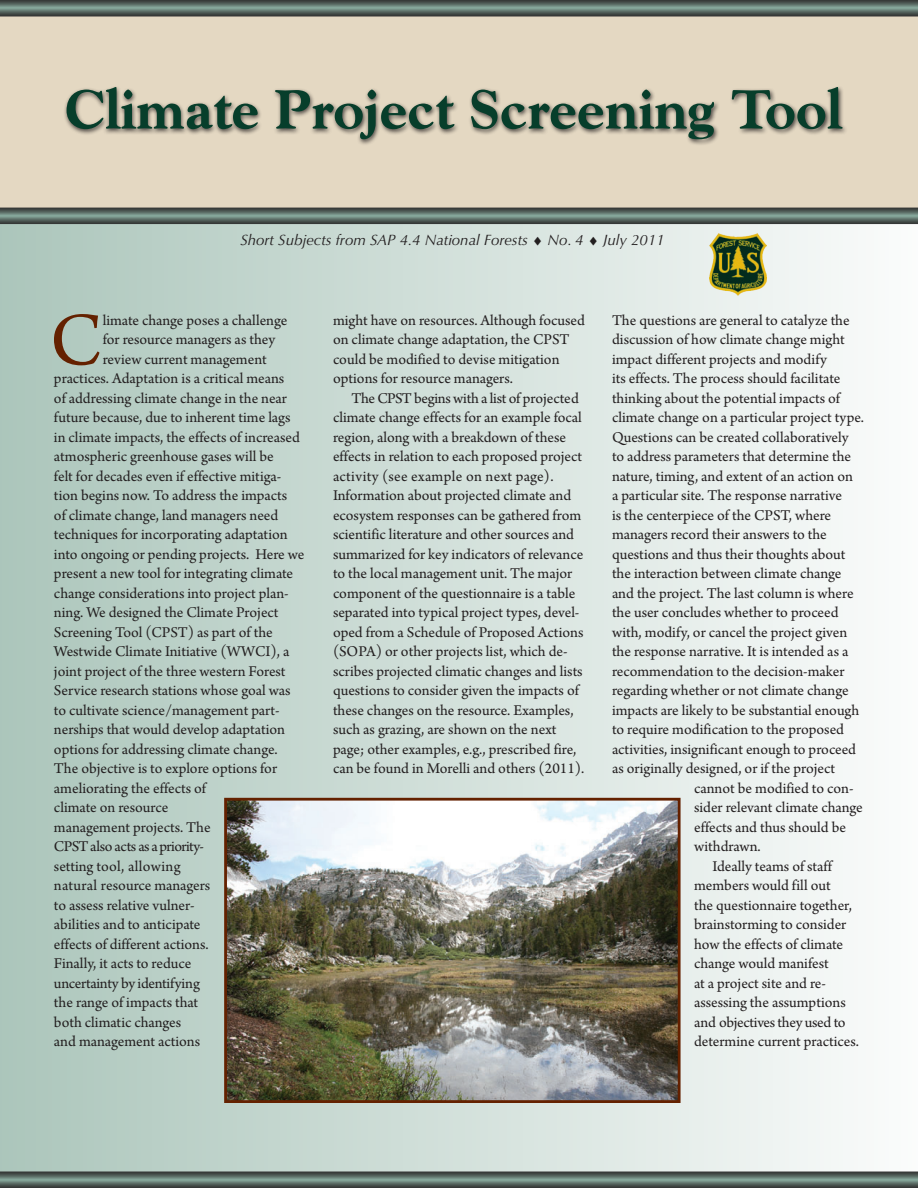
<style>
.page{position:relative;width:918px;height:1188px;background:#fff}
.page>*{position:absolute;margin:0;border:0;box-sizing:border-box;transform-origin:0 0}
.t1{font:78.9px "Arno Pro";color:#642100}
.t2{font:800 55.5px "Goudy";color:#073e2b}
.t3{font:15.75px/19.5px "Arno Pro";color:#231f20}
.t4{font:15.75px "Arno Pro";letter-spacing:-.02em;color:#231f20}
.t5{font:15.75px "Arno Pro";letter-spacing:-.03em;color:#231f20}
.t6{font:italic 15px "Optima";color:#231f20}
</style>
<div class="page">
<div style="left:0;top:0;width:918px;height:1188px;background:linear-gradient(to right,#abc5bb,#fbfcfc)"></div>
<svg style="left:0;top:1170px;width:918px;height:18px;background:#62726c"></svg>
<div style="left:0;top:8px;width:918px;height:216px;background:#e4d8c2"></div>
<div style="left:63px;top:85px;width:785px;height:61px;background:#231f20;opacity:.79"></div>
<svg style="left:0;top:207px;width:918px;height:19px;background:#687771"></svg>
<svg style="left:0;top:0;width:918px;height:17px;background:#5c6b64"></svg>
<img style="left:709px;top:233px;width:58px;height:63px">
<img style="left:228px;top:802px;width:449px;height:297px">
<div style="left:224px;top:798px;width:457px;height:305px;border:3px solid #642100"></div>
<h2 class="t2" style="left:65px;top:77px;width:779px">Climate Project Screening Tool</h2>
<p class="t6" style="left:240px;top:231px;width:426px">Short Subjects from SAP 4.4 National Forests ♦ No. 4 ♦ July 2011</p>
<h1 class="t1" style="left:50px;top:295px;width:55px">C</h1>
<p class="t3" style="left:103px;top:311px;width:186px">limate change poses a challenge</p>
<p class="t3" style="left:103px;top:331px;width:174px">for resource managers as they</p>
<p class="t3" style="left:103px;top:350px;width:166px">review current management</p>
<p class="t3" style="left:54px;top:370px;width:232px">practices. Adaptation is a critical means</p>
<p class="t3" style="left:54px;top:389px;width:235px">of addressing climate change in the near</p>
<p class="t3" style="left:54px;top:409px;width:238px">future because, due to inherent time lags</p>
<p class="t3" style="left:54px;top:428px;width:247px">in climate impacts, the effects of increased</p>
<p class="t3" style="left:54px;top:448px;width:221px">atmospheric greenhouse gases will be</p>
<p class="t3" style="left:54px;top:467px;width:229px">felt for decades even if effective mitiga-</p>
<p class="t3" style="left:54px;top:487px;width:235px">tion begins now. To address the impacts</p>
<p class="t3" style="left:54px;top:506px;width:226px">of climate change, land managers need</p>
<p class="t3" style="left:54px;top:526px;width:235px">techniques for incorporating adaptation</p>
<p class="t3" style="left:54px;top:545px;width:252px">into ongoing or pending projects. Here we</p>
<p class="t3" style="left:54px;top:565px;width:241px">present a new tool for integrating climate</p>
<p class="t3" style="left:54px;top:584px;width:236px">change considerations into project plan-</p>
<p class="t3" style="left:54px;top:604px;width:226px">ning. We designed the Climate Project</p>
<p class="t3" style="left:54px;top:623px;width:220px">Screening Tool (CPST) as part of the</p>
<p class="t3" style="left:54px;top:643px;width:237px">Westwide Climate Initiative (WWCI), a</p>
<p class="t3" style="left:54px;top:662px;width:233px">joint project of the three western Forest</p>
<p class="t3" style="left:54px;top:682px;width:238px">Service research stations whose goal was</p>
<p class="t3" style="left:54px;top:701px;width:227px">to cultivate science/management part-</p>
<p class="t3" style="left:54px;top:721px;width:233px">nerships that would develop adaptation</p>
<p class="t3" style="left:54px;top:740px;width:225px">options for addressing climate change.</p>
<p class="t3" style="left:54px;top:760px;width:225px">The objective is to explore options for</p>
<p class="t3" style="left:54px;top:779px;width:154px">ameliorating the effects of</p>
<p class="t3" style="left:54px;top:799px;width:116px">climate on resource</p>
<p class="t3" style="left:54px;top:818px;width:158px">management projects. The</p>
<p class="t5" style="left:54px;top:838px;width:151px">CPST also acts as a priority-</p>
<p class="t3" style="left:54px;top:857px;width:128px">setting tool, allowing</p>
<p class="t3" style="left:54px;top:877px;width:158px">natural resource managers</p>
<p class="t3" style="left:54px;top:896px;width:142px">to assess relative vulner-</p>
<p class="t3" style="left:54px;top:916px;width:148px">abilities and to anticipate</p>
<p class="t3" style="left:54px;top:935px;width:156px">effects of different actions.</p>
<p class="t3" style="left:54px;top:955px;width:139px">Finally, it acts to reduce</p>
<p class="t4" style="left:54px;top:974px;width:147px">uncertainty by identifying</p>
<p class="t3" style="left:54px;top:994px;width:146px">the range of impacts that</p>
<p class="t3" style="left:54px;top:1013px;width:129px">both climatic changes</p>
<p class="t3" style="left:54px;top:1033px;width:148px">and management actions</p>
<p class="t3" style="left:333px;top:311px;width:253px">might have on resources. Although focused on climate change adaptation, the CPST could be modified to devise mitigation options for resource managers.</p>
<p class="t3" style="left:333px;top:389px;width:253px;text-indent:18px">The CPST begins with a list of projected climate change effects for an example focal region, along with a breakdown of these effects in relation to each proposed project activity (see example on next page).<br>Information about projected climate and ecosystem responses can be gathered from scientific literature and other sources and summarized for key indicators of relevance to the local management unit. The major component of the questionnaire is a table separated into typical project types, devel&shy;oped from a Schedule of Proposed Actions (SOPA) or other projects list, which de&shy;scribes projected climatic changes and lists questions to consider given the impacts of these changes on the resource. Examples, such as grazing, are shown on the next page; other examples, e.g., prescribed fire, can be found in Morelli and others (2011).</p>
<p class="t3" style="left:612px;top:311px;width:239px">The questions are general to catalyze the</p>
<p class="t3" style="left:612px;top:331px;width:234px">discussion of how climate change might</p>
<p class="t3" style="left:612px;top:350px;width:217px">impact different projects and modify</p>
<p class="t3" style="left:612px;top:370px;width:230px">its effects. The process should facilitate</p>
<p class="t3" style="left:612px;top:389px;width:230px">thinking about the potential impacts of</p>
<p class="t3" style="left:612px;top:409px;width:254px">climate change on a particular project type.</p>
<p class="t3" style="left:612px;top:428px;width:238px">Questions can be created collaboratively</p>
<p class="t3" style="left:612px;top:448px;width:241px">to address parameters that determine the</p>
<p class="t3" style="left:612px;top:467px;width:243px">nature, timing, and extent of an action on</p>
<p class="t3" style="left:612px;top:487px;width:231px">a particular site. The response narrative</p>
<p class="t3" style="left:612px;top:506px;width:221px">is the centerpiece of the CPST, where</p>
<p class="t3" style="left:612px;top:526px;width:216px">managers record their answers to the</p>
<p class="t3" style="left:612px;top:545px;width:235px">questions and thus their thoughts about</p>
<p class="t3" style="left:612px;top:565px;width:231px">the interaction between climate change</p>
<p class="t3" style="left:612px;top:584px;width:243px">and the project. The last column is where</p>
<p class="t3" style="left:612px;top:604px;width:228px">the user concludes whether to proceed</p>
<p class="t3" style="left:612px;top:623px;width:237px">with, modify, or cancel the project given</p>
<p class="t3" style="left:612px;top:643px;width:238px">the response narrative. It is intended as a</p>
<p class="t3" style="left:612px;top:662px;width:234px">recommendation to the decision-maker</p>
<p class="t3" style="left:612px;top:682px;width:238px">regarding whether or not climate change</p>
<p class="t3" style="left:612px;top:701px;width:249px">impacts are likely to be substantial enough</p>
<p class="t3" style="left:612px;top:721px;width:234px">to require modification to the proposed</p>
<p class="t3" style="left:612px;top:740px;width:246px">activities, insignificant enough to proceed</p>
<p class="t3" style="left:612px;top:760px;width:225px">as originally designed, or if the project</p>
<p class="t3" style="left:694px;top:779px;width:161px">cannot be modified to con-</p>
<p class="t3" style="left:694px;top:799px;width:170px">sider relevant climate change</p>
<p class="t3" style="left:694px;top:818px;width:153px">effects and thus should be</p>
<p class="t3" style="left:694px;top:838px;width:68px">withdrawn.</p>
<p class="t3" style="left:712px;top:857px;width:121px">Ideally teams of staff</p>
<p class="t3" style="left:694px;top:877px;width:138px">members would fill out</p>
<p class="t3" style="left:694px;top:896px;width:159px">the questionnaire together,</p>
<p class="t3" style="left:694px;top:916px;width:154px">brainstorming to consider</p>
<p class="t3" style="left:694px;top:935px;width:151px">how the effects of climate</p>
<p class="t3" style="left:694px;top:955px;width:136px">change would manifest</p>
<p class="t3" style="left:694px;top:974px;width:132px">at a project site and re-</p>
<p class="t3" style="left:694px;top:994px;width:153px">assessing the assumptions</p>
<p class="t4" style="left:694px;top:1013px;width:153px">and objectives they used to</p>
<p class="t3" style="left:694px;top:1033px;width:166px">determine current practices.</p>
</div>
